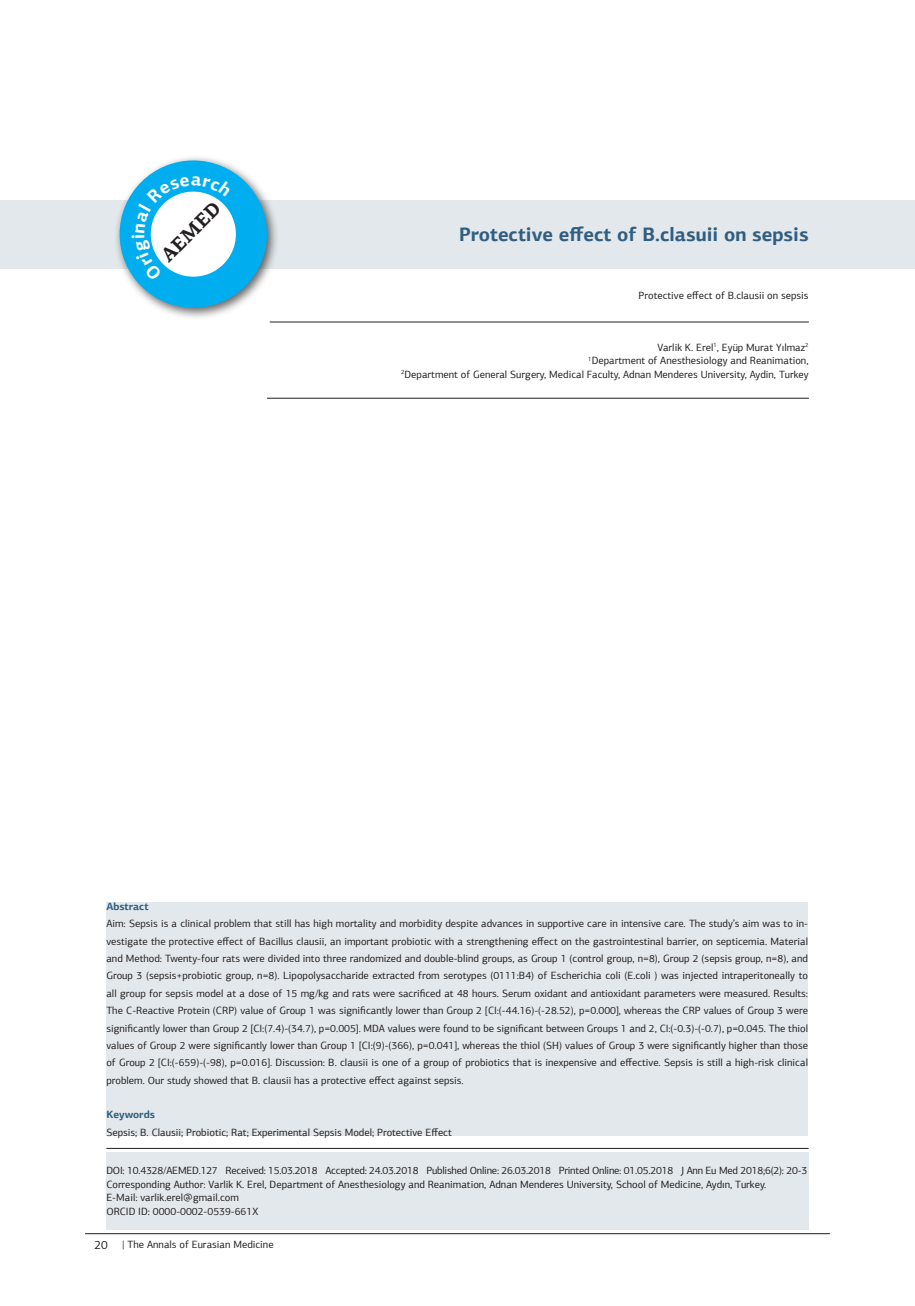
<style>
.page{position:relative;width:915px;height:1306px;background:#fff}
.page>*{position:absolute;margin:0;border:0;box-sizing:border-box;transform-origin:0 0}
.t1{font:700 19.5px "PF Agora Sans Pro";color:#315e80}
.t2{font:700 19.5px "PF Agora Serif Pro";color:#231f20}
.t3{font:12px "PF Agora Sans Pro";color:#231f20}
.t4{font:10.5px/17.4px "PF Agora Sans Pro";color:#231f20;text-align:right}
.t5{font:700 10.5px "PF Agora Sans Pro";color:#315e80}
</style>
<div class="page">
<div style="left:0;top:200px;width:914px;height:68px;background:#e2e8eb"></div>
<hr style="left:106px;top:1148px;width:702px;height:1px;background:#231f20">
<hr style="left:270px;top:322px;width:538px;height:1px;background:#231f20">
<hr style="left:267px;top:398px;width:541px;height:1px;background:#231f20">
<div style="left:114px;top:154px;width:165px;height:166px;background:#231f20;opacity:.7"></div>
<div style="left:119px;top:160px;width:148px;height:148px;background:#00aeef;border-radius:50%"></div>
<div style="left:106px;top:1151px;width:702px;height:78px;background:#e2e8eb"></div>
<div style="left:106px;top:901px;width:701px;height:234px;background:#e2e8eb"></div>
<hr style="left:85px;top:1233px;width:744px;height:1px;background:#231f20">
<svg style="left:132px;top:176px;width:100px;height:104px"></svg>
<h1 class="t2" style="left:155px;top:250px;width:77px;rotate:-45deg">AEMED</h1>
<h1 class="t1" style="left:459px;top:222px;width:351px">Protective effect of B.clasuii on sepsis</h1>
<p class="t4" style="left:638px;top:286px;width:171px">Protective effect of B.clausii on sepsis</p>
<p class="t4" style="left:401px;top:340px;width:409px;line-height:13.5px">Varlik K. Erel<sup>1</sup>, Eyüp Murat Yılmaz<sup>2<br>1</sup>Department of Anesthesiology and Reanimation,<br><sup>2</sup>Department of General Surgery, Medical Faculty, Adnan Menderes University, Aydin, Turkey</p>
<p class="t5" style="left:106px;top:899px;width:44px">Abstract</p>
<p class="t4" style="left:106px;top:914px;width:703px;text-align:justify">Aim: Sepsis is a clinical problem that still has high mortality and morbidity despite advances in supportive care in intensive care. The study’s aim was to in&shy;vestigate the protective effect of Bacillus clausii, an important probiotic with a strengthening effect on the gastrointestinal barrier, on septicemia. Material and Method: Twenty-four rats were divided into three randomized and double-blind groups, as Group 1 (control group, n=8), Group 2 (sepsis group, n=8), and Group 3 (sepsis+probiotic group, n=8). Lipopolysaccharide extracted from serotypes (0111:B4) of Escherichia coli (E.coli ) was injected intraperitoneally to all group for sepsis model at a dose of 15 mg/kg and rats were sacrificed at 48 hours. Serum oxidant and antioxidant parameters were measured. Results:<br>The C-Reactive Protein (CRP) value of Group 1 was significantly lower than Group 2 [CI:(-44.16)-(-28.52), p=0.000], whereas the CRP values of Group 3 were significantly lower than Group 2 [CI:(7.4)-(34.7), p=0.005]. MDA values were found to be significant between Groups 1 and 2, CI:(-0.3)-(-0.7), p=0.045. The thiol values of Group 2 were significantly lower than Group 1 [CI:(9)-(366), p=0.041], whereas the thiol (SH) values of Group 3 were significantly higher than those of Group 2 [CI:(-659)-(-98), p=0.016]. Discussion: B. clausii is one of a group of probiotics that is inexpensive and effective. Sepsis is still a high-risk clinical problem. Our study showed that B. clausii has a protective effect against sepsis.</p>
<p class="t5" style="left:106px;top:1108px;width:50px">Keywords</p>
<p class="t4" style="left:106px;top:1123px;width:347px">Sepsis; B. Clausii; Probiotic; Rat; Experimental Sepsis Model; Protective Effect</p>
<p class="t4" style="left:106px;top:1164px;width:702px;line-height:13.5px;text-align:left">DOI: 10.4328/AEMED.127 Received: 15.03.2018 Accepted: 24.03.2018 Published Online: 26.03.2018 Printed Online: 01.05.2018 J Ann Eu Med 2018;6(2): 20-3<br>Corresponding Author: Varlik K. Erel, Department of Anesthesiology and Reanimation, Adnan Menderes University, School of Medicine, Aydın, Turkey.<br>E-Mail: varlik.erel@gmail.com<br>ORCID ID: 0000-0002-0539-661X</p>
<p class="t3" style="left:94px;top:1237px;width:15px">20</p>
<p class="t4" style="left:122px;top:1235px;width:153px">| The Annals of Eurasian Medicine</p>
</div>
